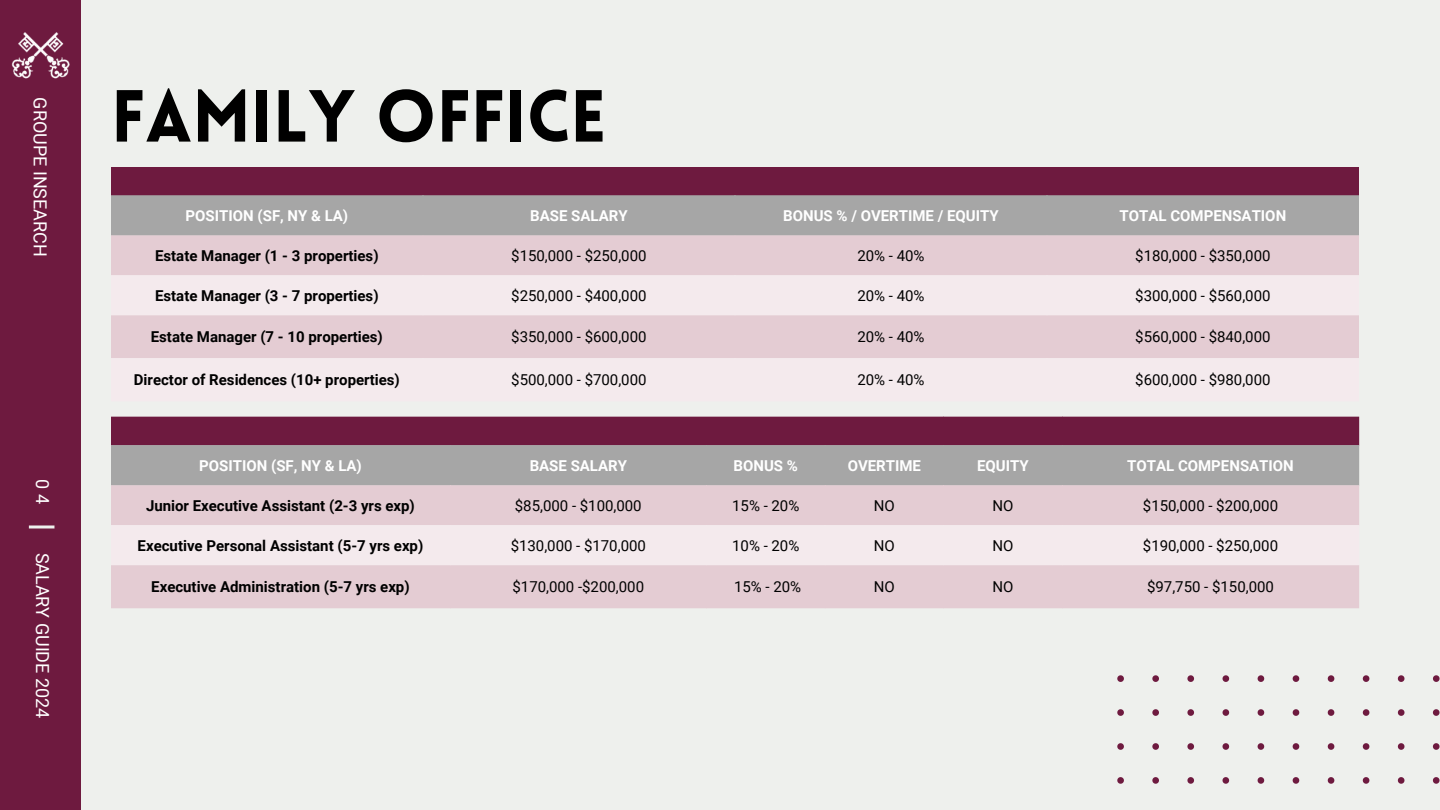
<style>
.page{position:relative;width:1440px;height:810px;background:#eef0ed}
.page>*{position:absolute;margin:0;border:0;box-sizing:border-box;transform-origin:0 0}
.t1{font:900 72px "Lovelo";color:#000}
.t2{font:18px "Roboto";color:#fff}
.t3{font:15px "Roboto";color:#000}
.t4{font:700 15px "Roboto";color:#000}
.t5{font:700 15px "Roboto";color:#fff}
</style>
<div class="page">
<div style="left:0;top:0;width:81px;height:810px;background:#6e1a3f"></div>
<img style="left:11px;top:32px;width:59px;height:47px">
<hr style="left:29px;top:525px;width:25px;height:3px;background:#eef0ed">
<div style="left:111px;top:167px;width:1248px;height:29px;background:#6e1a3f"></div>
<div style="left:111px;top:195px;width:1248px;height:40px;background:#a6a6a6"></div>
<div style="left:111px;top:235px;width:1248px;height:40px;background:#e4ccd3"></div>
<div style="left:111px;top:315px;width:1248px;height:43px;background:#e4ccd3"></div>
<div style="left:111px;top:417px;width:1248px;height:28px;background:#6e1a3f"></div>
<div style="left:111px;top:445px;width:1248px;height:40px;background:#a6a6a6"></div>
<div style="left:111px;top:485px;width:1248px;height:123px;background:#e4ccd3"></div>
<svg style="left:111px;top:525px;width:1248px;height:40px"></svg>
<svg style="left:1117px;top:675px;width:323px;height:109px"></svg>
<p class="t2" style="left:51px;top:97px;width:161px;rotate:90deg">GROUPE INSEARCH</p>
<p class="t2" style="left:53px;top:479px;width:27px;rotate:90deg">0 4</p>
<p class="t2" style="left:53px;top:553px;width:167px;rotate:90deg">SALARY GUIDE 2024</p>
<p class="t1" style="left:111px;top:88px;width:497px">FAMILY OFFICE</p>
<p class="t5" style="left:186px;top:207px;width:164px">POSITION (SF, NY &amp; LA)</p>
<p class="t5" style="left:530px;top:207px;width:99px">BASE SALARY</p>
<p class="t5" style="left:783px;top:207px;width:217px">BONUS % / OVERTIME / EQUITY</p>
<p class="t5" style="left:1120px;top:207px;width:168px">TOTAL COMPENSATION</p>
<p class="t4" style="left:155px;top:247px;width:225px">Estate Manager (1 - 3 properties)</p>
<p class="t3" style="left:511px;top:247px;width:137px">$150,000 - $250,000</p>
<p class="t3" style="left:857px;top:247px;width:69px">20% - 40%</p>
<p class="t3" style="left:1135px;top:247px;width:137px">$180,000 - $350,000</p>
<p class="t4" style="left:155px;top:287px;width:225px">Estate Manager (3 - 7 properties)</p>
<p class="t3" style="left:511px;top:287px;width:137px">$250,000 - $400,000</p>
<p class="t3" style="left:857px;top:287px;width:69px">20% - 40%</p>
<p class="t3" style="left:1135px;top:287px;width:137px">$300,000 - $560,000</p>
<p class="t4" style="left:151px;top:328px;width:234px">Estate Manager (7 - 10 properties)</p>
<p class="t3" style="left:511px;top:328px;width:137px">$350,000 - $600,000</p>
<p class="t3" style="left:857px;top:328px;width:69px">20% - 40%</p>
<p class="t3" style="left:1135px;top:328px;width:137px">$560,000 - $840,000</p>
<p class="t4" style="left:134px;top:371px;width:267px">Director of Residences (10+ properties)</p>
<p class="t3" style="left:511px;top:371px;width:137px">$500,000 - $700,000</p>
<p class="t3" style="left:857px;top:371px;width:69px">20% - 40%</p>
<p class="t3" style="left:1135px;top:371px;width:137px">$600,000 - $980,000</p>
<p class="t5" style="left:199px;top:457px;width:164px">POSITION (SF, NY &amp; LA)</p>
<p class="t5" style="left:530px;top:457px;width:99px">BASE SALARY</p>
<p class="t5" style="left:734px;top:457px;width:66px">BONUS %</p>
<p class="t5" style="left:848px;top:457px;width:75px">OVERTIME</p>
<p class="t5" style="left:977px;top:457px;width:53px">EQUITY</p>
<p class="t5" style="left:1127px;top:457px;width:168px">TOTAL COMPENSATION</p>
<p class="t4" style="left:146px;top:497px;width:270px">Junior Executive Assistant (2-3 yrs exp)</p>
<p class="t3" style="left:515px;top:497px;width:128px">$85,000 - $100,000</p>
<p class="t3" style="left:732px;top:497px;width:69px">15% - 20%</p>
<p class="t3" style="left:874px;top:497px;width:22px">NO</p>
<p class="t3" style="left:992px;top:497px;width:22px">NO</p>
<p class="t3" style="left:1143px;top:497px;width:137px">$150,000 - $200,000</p>
<p class="t4" style="left:138px;top:537px;width:287px">Executive Personal Assistant (5-7 yrs exp)</p>
<p class="t3" style="left:511px;top:537px;width:137px">$130,000 - $170,000</p>
<p class="t3" style="left:732px;top:537px;width:69px">10% - 20%</p>
<p class="t3" style="left:874px;top:537px;width:22px">NO</p>
<p class="t3" style="left:992px;top:537px;width:22px">NO</p>
<p class="t3" style="left:1143px;top:537px;width:137px">$190,000 - $250,000</p>
<p class="t4" style="left:151px;top:578px;width:260px">Executive Administration (5-7 yrs exp)</p>
<p class="t3" style="left:513px;top:578px;width:133px">$170,000 -$200,000</p>
<p class="t3" style="left:734px;top:578px;width:69px">15% - 20%</p>
<p class="t3" style="left:874px;top:578px;width:22px">NO</p>
<p class="t3" style="left:992px;top:578px;width:22px">NO</p>
<p class="t3" style="left:1147px;top:578px;width:128px">$97,750 - $150,000</p>
</div>
